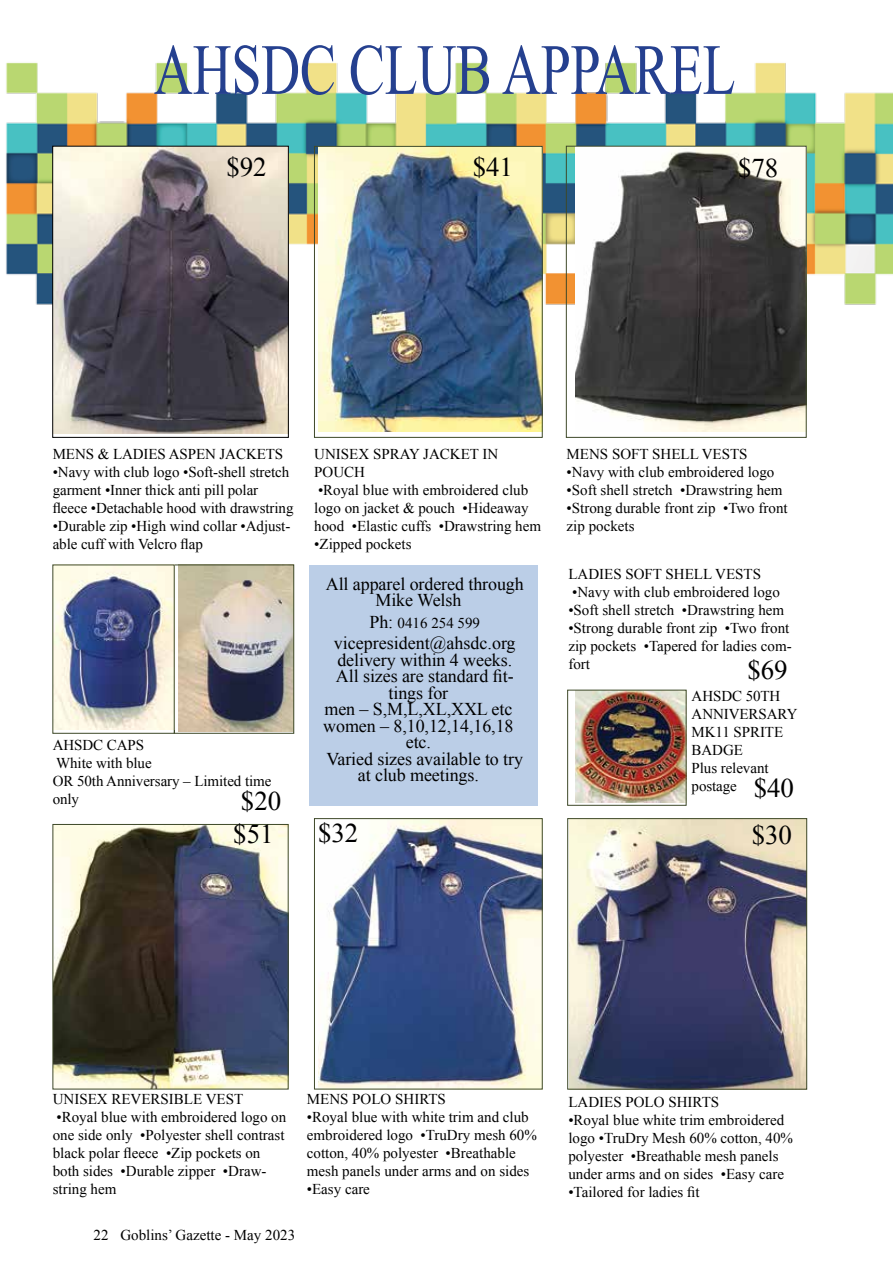
<style>
.page{position:relative;width:893px;height:1263px;background:#fff}
.page>*{position:absolute;margin:0;border:0;box-sizing:border-box;transform-origin:0 0}
.t1{font:72px "Times New Roman";letter-spacing:-.005em;color:#25408f;scale:.75 1}
.t2{font:27px "Times New Roman";letter-spacing:-.005em;color:#000}
.t3{font:18px/16.5px "Times New Roman";letter-spacing:-.005em;color:#000}
.t4{font:15px/18px "Times New Roman";color:#000}
.s1{font-size:18px}
.s2{font-size:27px}
</style>
<div class="page">
<img style="left:6px;top:62px;width:887px;height:287px">
<img style="left:178px;top:567px;width:114px;height:164px">
<div style="left:174px;top:565px;width:120px;height:168px;border:1px solid #3e4929"></div>
<img style="left:55px;top:567px;width:117px;height:163px">
<img style="left:570px;top:820px;width:235px;height:267px">
<div style="left:567px;top:818px;width:240px;height:271px;border:1px solid #3e4929"></div>
<img style="left:318px;top:820px;width:222px;height:267px">
<div style="left:314px;top:818px;width:228px;height:271px;border:1px solid #3e4929"></div>
<img style="left:55px;top:826px;width:231px;height:261px">
<div style="left:53px;top:824px;width:235px;height:265px;border:1px solid #3e4929"></div>
<img style="left:319px;top:148px;width:221px;height:284px">
<div style="left:314px;top:146px;width:228px;height:292px;border:1px solid #3e4929"></div>
<img style="left:575px;top:148px;width:229px;height:284px">
<div style="left:566px;top:146px;width:240px;height:292px;border:1px solid #3e4929"></div>
<div style="left:309px;top:565px;width:228px;height:240px;background:#bbcee7"></div>
<img style="left:575px;top:692px;width:109px;height:110px">
<img style="left:55px;top:148px;width:232px;height:285px">
<div style="left:53px;top:146px;width:236px;height:292px;border:1px solid #000"></div>
<h1 class="t1" style="left:154px;top:21px;width:777px">AHSDC CLUB APPAREL</h1>
<h2 class="t2" style="left:226px;top:148px;width:42px">$92</h2>
<h2 class="t2" style="left:473px;top:148px;width:42px">$41</h2>
<h2 class="t2" style="left:738px;top:149px;width:42px">$78</h2>
<p class="t4" style="left:53px;top:445px;width:232px">MENS &amp; LADIES ASPEN JACKETS</p>
<p class="t4" style="left:53px;top:463px;width:242px">•Navy with club logo •Soft-shell stretch garment •Inner thick anti pill polar fleece •Detachable hood with drawstring</p>
<p class="t4" style="left:53px;top:517px;width:239px">•Durable zip •High wind collar •Adjust&shy;able cuff with Velcro flap</p>
<p class="t4" style="left:53px;top:736px;width:220px">AHSDC CAPS<br>White with blue<br>OR 50th Anniversary – Limited time only</p>
<h2 class="t2" style="left:241px;top:783px;width:42px">$20</h2>
<h2 class="t2" style="left:233px;top:816px;width:42px">$51</h2>
<p class="t4" style="left:314px;top:445px;width:186px">UNISEX SPRAY JACKET IN<br>POUCH</p>
<p class="t4" style="left:314px;top:481px;width:228px">•Royal blue with embroidered club logo on jacket &amp; pouch •Hideaway hood •Elastic cuffs •Drawstring hem</p>
<p class="t4" style="left:314px;top:535px;width:99px">•Zipped pockets</p>
<p class="t3" style="left:375px;top:575px;width:150px;text-indent:-50px">All apparel ordered through<br>Mike Welsh</p>
<p class="t4" style="left:369px;top:613px;width:112px"><span class="s1">Ph:</span> 0416 254 599</p>
<p class="t3" style="left:323px;top:635px;width:201px;text-align:center">vicepresident@ahsdc.org delivery within 4 weeks.<br>All sizes are standard fit&shy;tings for<br>men – S,M,L,XL,XXL etc women – 8,10,12,14,16,18 etc.<br>Varied sizes available to try at club meetings.</p>
<h2 class="t2" style="left:318px;top:815px;width:42px">$32</h2>
<p class="t4" style="left:567px;top:445px;width:183px">MENS SOFT SHELL VESTS</p>
<p class="t4" style="left:567px;top:463px;width:209px">•Navy with club embroidered logo</p>
<p class="t4" style="left:567px;top:481px;width:217px">•Soft shell stretch •Drawstring hem</p>
<p class="t4" style="left:567px;top:499px;width:223px">•Strong durable front zip •Two front zip pockets</p>
<p class="t4" style="left:568px;top:565px;width:194px">LADIES SOFT SHELL VESTS</p>
<p class="t4" style="left:572px;top:583px;width:209px">•Navy with club embroidered logo</p>
<p class="t4" style="left:568px;top:601px;width:217px">•Soft shell stretch •Drawstring hem</p>
<p class="t4" style="left:568px;top:619px;width:225px">•Strong durable front zip •Two front zip pockets •Tapered for ladies com&shy;fort</p>
<h2 class="t2" style="left:747px;top:652px;width:42px">$69</h2>
<p class="t4" style="left:692px;top:687px;width:107px">AHSDC 50TH<br>ANNIVERSARY<br>MK11 SPRITE<br>BADGE<br>Plus relevant postage <span class="s2">$40</span></p>
<h2 class="t2" style="left:752px;top:817px;width:42px">$30</h2>
<p class="t4" style="left:53px;top:1089px;width:192px">UNISEX REVERSIBLE VEST</p>
<p class="t4" style="left:53px;top:1107px;width:235px">•Royal blue with embroidered logo on one side only •Polyester shell contrast black polar fleece •Zip pockets on both sides •Durable zipper •Draw&shy;string hem</p>
<p class="t4" style="left:307px;top:1089px;width:141px">MENS POLO SHIRTS</p>
<p class="t4" style="left:307px;top:1107px;width:232px">•Royal blue with white trim and club embroidered logo •TruDry mesh 60% cotton, 40% polyester •Breathable mesh panels under arms and on sides</p>
<p class="t4" style="left:307px;top:1179px;width:65px">•Easy care</p>
<p class="t4" style="left:94px;top:1226px;width:203px">22 Goblins’ Gazette - May 2023</p>
<p class="t4" style="left:568px;top:1093px;width:152px">LADIES POLO SHIRTS</p>
<p class="t4" style="left:568px;top:1111px;width:226px">•Royal blue white trim embroidered logo •TruDry Mesh 60% cotton, 40% polyester •Breathable mesh panels under arms and on sides •Easy care</p>
<p class="t4" style="left:568px;top:1183px;width:133px">•Tailored for ladies fit</p>
</div>
